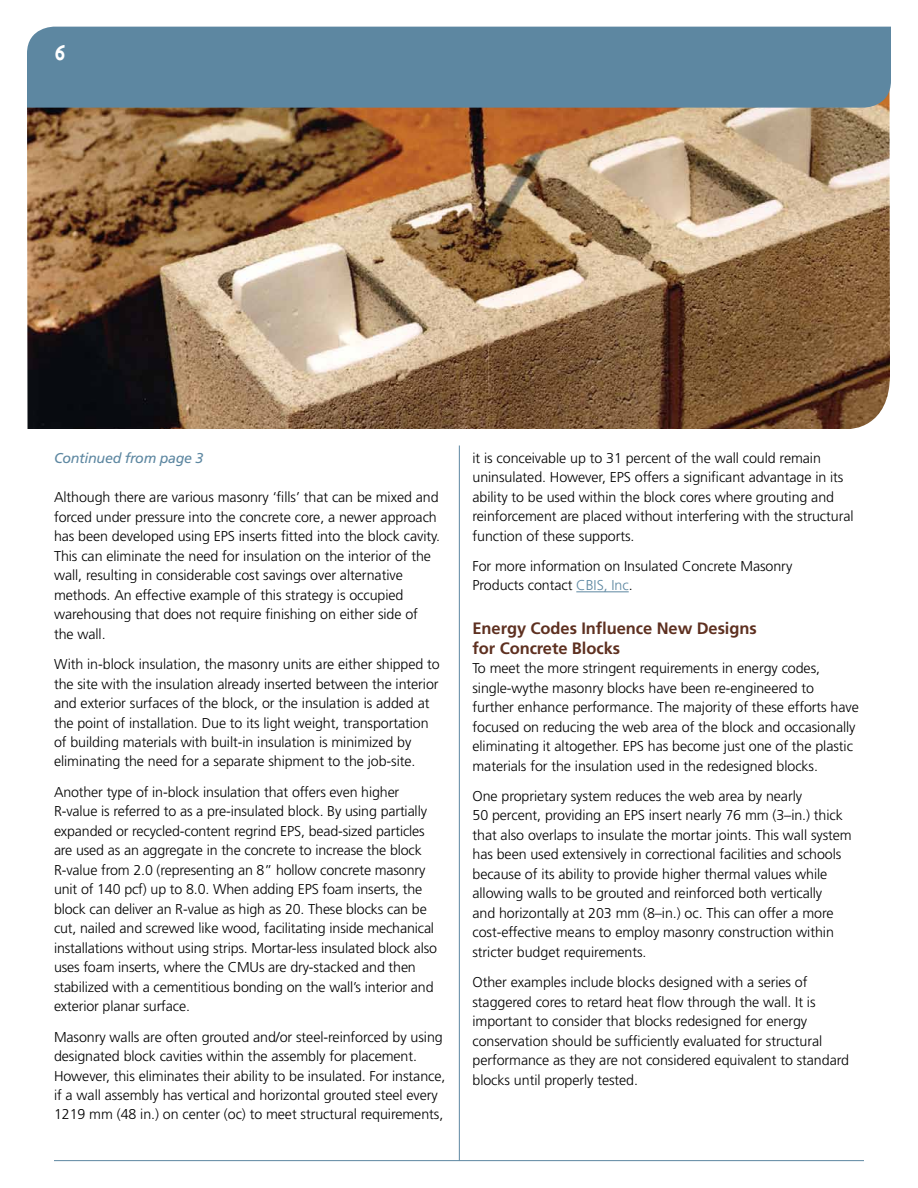
<style>
.page{position:relative;width:918px;height:1188px;background:#fff}
.page>*{position:absolute;margin:0;border:0;box-sizing:border-box;transform-origin:0 0}
.t1{font:36px "Priori San Bold SC";color:#fff;scale:.8 1}
.t2{font:700 16.5px/19.5px "Frutiger";letter-spacing:-.005em;color:#5e3020}
.t3{font:300 14.25px/19.5px "Frutiger";letter-spacing:-.005em;color:#000}
.t4{font:italic 14.25px "Frutiger";letter-spacing:-.02em;color:#5d87a1}
.s1{color:#5d87a1}
</style>
<div class="page">
<img style="left:27px;top:108px;width:863px;height:321px">
<hr style="left:54px;top:1160px;width:810px;height:1px;background:#5d87a1">
<hr style="left:459px;top:446px;width:1px;height:715px;background:#5d87a1">
<div style="left:27px;top:27px;width:864px;height:81px;background:#5d87a1"></div>
<hr style="left:576px;top:591px;width:53px;height:1px;background:#5d87a1">
<h1 class="t1" style="left:54px;top:31px;width:16px">6</h1>
<p class="t4" style="left:54px;top:449px;width:151px">Continued from page 3</p>
<p class="t3" style="left:54px;top:488px;width:388px">Although there are various masonry ‘fills’ that can be mixed and forced under pressure into the concrete core, a newer approach has been developed using EPS inserts fitted into the block cavity.<br>This can eliminate the need for insulation on the interior of the wall, resulting in considerable cost savings over alternative methods. An effective example of this strategy is occupied warehousing that does not require finishing on either side of the wall.</p>
<p class="t3" style="left:54px;top:654px;width:387px">With in-block insulation, the masonry units are either shipped to the site with the insulation already inserted between the interior and exterior surfaces of the block, or the insulation is added at the point of installation. Due to its light weight, transportation of building materials with built-in insulation is minimized by eliminating the need for a separate shipment to the job-site.</p>
<p class="t3" style="left:54px;top:782px;width:385px">Another type of in-block insulation that offers even higher R-value is referred to as a pre-insulated block. By using partially expanded or recycled-content regrind EPS, bead-sized particles are used as an aggregate in the concrete to increase the block R-value from 2.0 (representing an 8” hollow concrete masonry unit of 140 pcf) up to 8.0. When adding EPS foam inserts, the block can deliver an R-value as high as 20. These blocks can be cut, nailed and screwed like wood, facilitating inside mechanical installations without using strips. Mortar-less insulated block also uses foam inserts, where the CMUs are dry-stacked and then stabilized with a cementitious bonding on the wall’s interior and exterior planar surface.</p>
<p class="t3" style="left:54px;top:1027px;width:393px">Masonry walls are often grouted and/or steel-reinforced by using designated block cavities within the assembly for placement.<br>However, this eliminates their ability to be insulated. For instance, if a wall assembly has vertical and horizontal grouted steel every 1219 mm (48 in.) on center (oc) to meet structural requirements,</p>
<p class="t3" style="left:472px;top:448px;width:383px">it is conceivable up to 31 percent of the wall could remain uninsulated. However, EPS offers a significant advantage in its ability to be used within the block cores where grouting and reinforcement are placed without interfering with the structural function of these supports.</p>
<p class="t3" style="left:472px;top:556px;width:321px">For more information on Insulated Concrete Masonry<br>Products contact <span class="s1">CBIS, Inc</span>.</p>
<p class="t2" style="left:472px;top:619px;width:286px">Energy Codes Influence New Designs for Concrete Blocks</p>
<p class="t3" style="left:472px;top:659px;width:388px">To meet the more stringent requirements in energy codes, single-wythe masonry blocks have been re-engineered to further enhance performance. The majority of these efforts have focused on reducing the web area of the block and occasionally eliminating it altogether. EPS has become just one of the plastic materials for the insulation used in the redesigned blocks.</p>
<p class="t3" style="left:472px;top:786px;width:381px">One proprietary system reduces the web area by nearly<br>50 percent, providing an EPS insert nearly 76 mm (3–in.) thick that also overlaps to insulate the mortar joints. This wall system has been used extensively in correctional facilities and schools because of its ability to provide higher thermal values while allowing walls to be grouted and reinforced both vertically<br>and horizontally at 203 mm (8–in.) oc. This can offer a more cost-effective means to employ masonry construction within stricter budget requirements.</p>
<p class="t3" style="left:472px;top:973px;width:378px">Other examples include blocks designed with a series of staggered cores to retard heat flow through the wall. It is important to consider that blocks redesigned for energy conservation should be sufficiently evaluated for structural performance as they are not considered equivalent to standard blocks until properly tested.</p>
</div>
